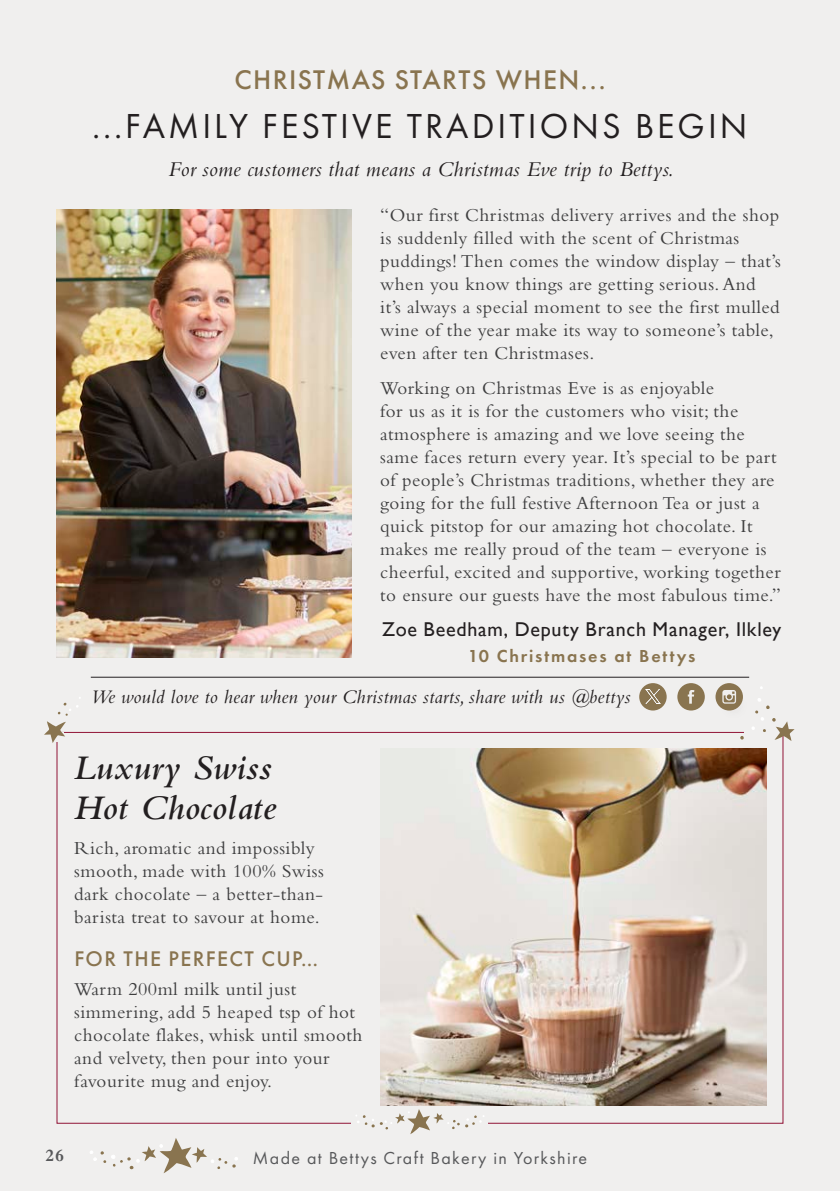
<style>
.page{position:relative;width:840px;height:1191px;background:#fff}
.page>*{position:absolute;margin:0;border:0;box-sizing:border-box;transform-origin:0 0}
.Christmas_Signpost{font:36px "Futura PT";letter-spacing:.085em;color:#231f20}
.Section_headers{font:italic 600 36px/40px "Bembo NT";letter-spacing:.01em;color:#231f20}
.Christmas_starts_whe{font:500 28px "Futura PT";letter-spacing:.05em;color:#89744f}
.Intro_centered{font:italic 22px "Bembo NT";letter-spacing:.01em;color:#231f20}
.Christmas_starts_whe-2{font:500 22px "Futura PT";letter-spacing:.06em;color:#89744f}
.Intro_centered-2{font:italic 20px "Bembo NT";letter-spacing:.01em;color:#231f20}
.Quotee{font:20px "Gill Sans";letter-spacing:.035em;color:#231f20}
.Body_Copy{font:19px/23px "Bembo";letter-spacing:.025em;color:#3e3e3f}
.t1{font:18px "Futura PT";letter-spacing:.075em;color:#57585a}
.Quotee-2{font:600 18px "Futura PT";letter-spacing:.1em;color:#89744f}
.t2{font:700 18px "Bembo";color:#57585a}
</style>
<div class="page">
<div style="left:0;top:0;width:839px;height:1191px;background:#f0efee"></div>
<svg style="left:90px;top:1138px;width:148px;height:35px"></svg>
<img style="left:57px;top:210px;width:294px;height:448px">
<svg style="left:752px;top:698px;width:42px;height:43px"></svg>
<svg style="left:44px;top:697px;width:37px;height:46px"></svg>
<svg style="left:356px;top:1109px;width:128px;height:25px"></svg>
<img style="left:380px;top:748px;width:385px;height:358px">
<hr style="left:91px;top:677px;width:657px;height:1px;background:#231f20">
<svg style="left:677px;top:683px;width:27px;height:27px"></svg>
<svg style="left:715px;top:683px;width:27px;height:27px"></svg>
<svg style="left:639px;top:683px;width:27px;height:27px"></svg>
<img style="left:645px;top:689px;width:15px;height:15px">
<p class="Christmas_starts_whe" style="left:234px;top:63px;width:372px">CHRISTMAS STARTS WHEN...</p>
<p class="Christmas_Signpost" style="left:92px;top:105px;width:656px">...FAMILY FESTIVE TRADITIONS BEGIN</p>
<p class="Intro_centered" style="left:168px;top:156px;width:507px">For some customers that means a Christmas Eve trip to Bettys.</p>
<p class="Body_Copy" style="left:380px;top:203px;width:402px">“Our first Christmas delivery arrives and the shop is suddenly filled with the scent of Christmas puddings! Then comes the window display – that’s when you know things are getting serious. And it’s always a special moment to see the first mulled wine of the year make its way to someone’s table, even after ten Christmases.</p>
<p class="Body_Copy" style="left:380px;top:376px;width:402px">Working on Christmas Eve is as enjoyable<br>for us as it is for the customers who visit; the atmosphere is amazing and we love seeing the same faces return every year. It’s special to be part of people’s Christmas traditions, whether they are going for the full festive Afternoon Tea or just a quick pitstop for our amazing hot chocolate. It makes me really proud of the team – everyone is cheerful, excited and supportive, working together to ensure our guests have the most fabulous time.”</p>
<p class="Quotee" style="left:382px;top:617px;width:400px">Zoe Beedham, Deputy Branch Manager, Ilkley</p>
<p class="Quotee-2" style="left:467px;top:645px;width:229px">10 Christmases at Bettys</p>
<p class="Intro_centered-2" style="left:91px;top:685px;width:541px">We would love to hear when your Christmas starts, share with us @bettys</p>
<p class="Section_headers" style="left:74px;top:748px;width:203px">Luxury Swiss<br>Hot Chocolate</p>
<p class="Body_Copy" style="left:74px;top:836px;width:251px">Rich, aromatic and impossibly smooth, made with 100% Swiss dark chocolate – a better-than&shy;barista treat to savour at home.</p>
<p class="Christmas_starts_whe-2" style="left:74px;top:945px;width:245px">FOR THE PERFECT CUP…</p>
<p class="Body_Copy" style="left:74px;top:977px;width:289px">Warm 200ml milk until just simmering, add 5 heaped tsp of hot chocolate flakes, whisk until smooth and velvety, then pour into your favourite mug and enjoy.</p>
<p class="t2" style="left:45px;top:1145px;width:20px">26</p>
<p class="t1" style="left:253px;top:1147px;width:335px">Made at Bettys Craft Bakery in Yorkshire</p>
</div>
